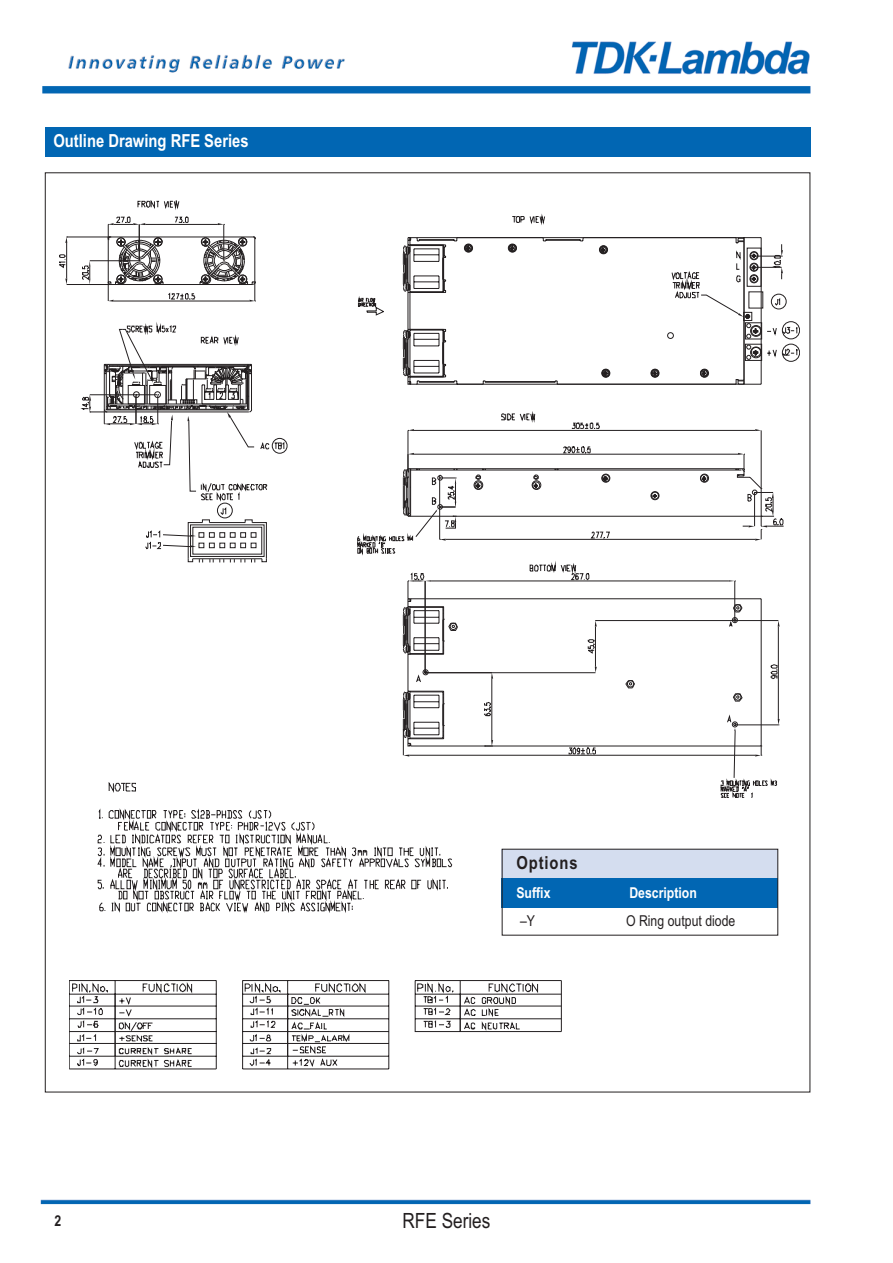
<style>
.page{position:relative;width:893px;height:1263px;background:#fff}
.page>*{position:absolute;margin:0;border:0;box-sizing:border-box;transform-origin:0 0}
.t1{font:21px "Arial Narrow";color:#231f20}
.t2{font:700 18px "Arial Narrow";color:#fff}
.t3{font:700 18px "Arial Narrow";letter-spacing:.05em;color:#231f20}
.t4{font:15px "Arial Narrow";color:#231f20}
.t5{font:700 15px "Arial Narrow";color:#fff}
.t6{font:700 15px "Arial Narrow";color:#231f20}
</style>
<div class="page">
<img style="left:40px;top:41px;width:771px;height:1164px">
<div style="left:46px;top:173px;width:764px;height:919px;background:#fff"></div>
<svg style="left:721px;top:778px;width:56px;height:20px"></svg>
<svg style="left:444px;top:237px;width:300px;height:14px"></svg>
<svg style="left:466px;top:246px;width:5px;height:4px"></svg>
<div style="left:464px;top:244px;width:9px;height:8px;border:1px solid #231f20;border-radius:50%"></div>
<svg style="left:485px;top:239px;width:96px;height:12px"></svg>
<svg style="left:501px;top:244px;width:261px;height:329px"></svg>
<svg style="left:512px;top:215px;width:33px;height:9px"></svg>
<svg style="left:357px;top:423px;width:427px;height:132px"></svg>
<svg style="left:403px;top:573px;width:377px;height:183px"></svg>
<svg style="left:403px;top:237px;width:41px;height:14px"></svg>
<div style="left:272px;top:438px;width:15px;height:15px;border:1px solid #231f20;border-radius:50%"></div>
<svg style="left:221px;top:508px;width:5px;height:7px"></svg>
<div style="left:217px;top:503px;width:15px;height:15px;border:1px solid #231f20;border-radius:50%"></div>
<svg style="left:220px;top:543px;width:15px;height:5px"></svg>
<svg style="left:220px;top:532px;width:15px;height:5px"></svg>
<div style="left:190px;top:525px;width:74px;height:32px;border:1px solid #231f20"></div>
<svg style="left:220px;top:559px;width:15px;height:3px"></svg>
<svg style="left:241px;top:520px;width:26px;height:42px"></svg>
<hr style="left:193px;top:558px;width:69px;height:1px;background:#231f20">
<hr style="left:209px;top:522px;width:36px;height:1px;background:#231f20">
<svg style="left:146px;top:520px;width:68px;height:42px"></svg>
<svg style="left:59px;top:200px;width:225px;height:301px"></svg>
<div style="left:782px;top:321px;width:18px;height:18px;border:1px solid #231f20;border-radius:50%"></div>
<svg style="left:672px;top:241px;width:125px;height:140px"></svg>
<div style="left:782px;top:344px;width:18px;height:17px;border:1px solid #231f20;border-radius:50%"></div>
<svg style="left:208px;top:251px;width:532px;height:148px"></svg>
<div style="left:45px;top:128px;width:765px;height:29px;background:#0166b3"></div>
<svg style="left:97px;top:783px;width:355px;height:130px"></svg>
<svg style="left:69px;top:980px;width:493px;height:89px"></svg>
<div style="left:502px;top:849px;width:276px;height:29px;background:#d4ddef"></div>
<div style="left:502px;top:878px;width:276px;height:30px;background:#0166b3"></div>
<p class="t2" style="left:53px;top:130px;width:197px">Outline Drawing RFE Series</p>
<p class="t3" style="left:516px;top:853px;width:63px">Options</p>
<p class="t5" style="left:516px;top:884px;width:36px">Suffix</p>
<p class="t5" style="left:629px;top:884px;width:69px">Description</p>
<p class="t4" style="left:520px;top:912px;width:17px">–Y</p>
<p class="t4" style="left:626px;top:912px;width:111px">O Ring output diode</p>
<p class="t6" style="left:55px;top:1212px;width:8px">2</p>
<p class="t1" style="left:402px;top:1208px;width:90px">RFE Series</p>
</div>
